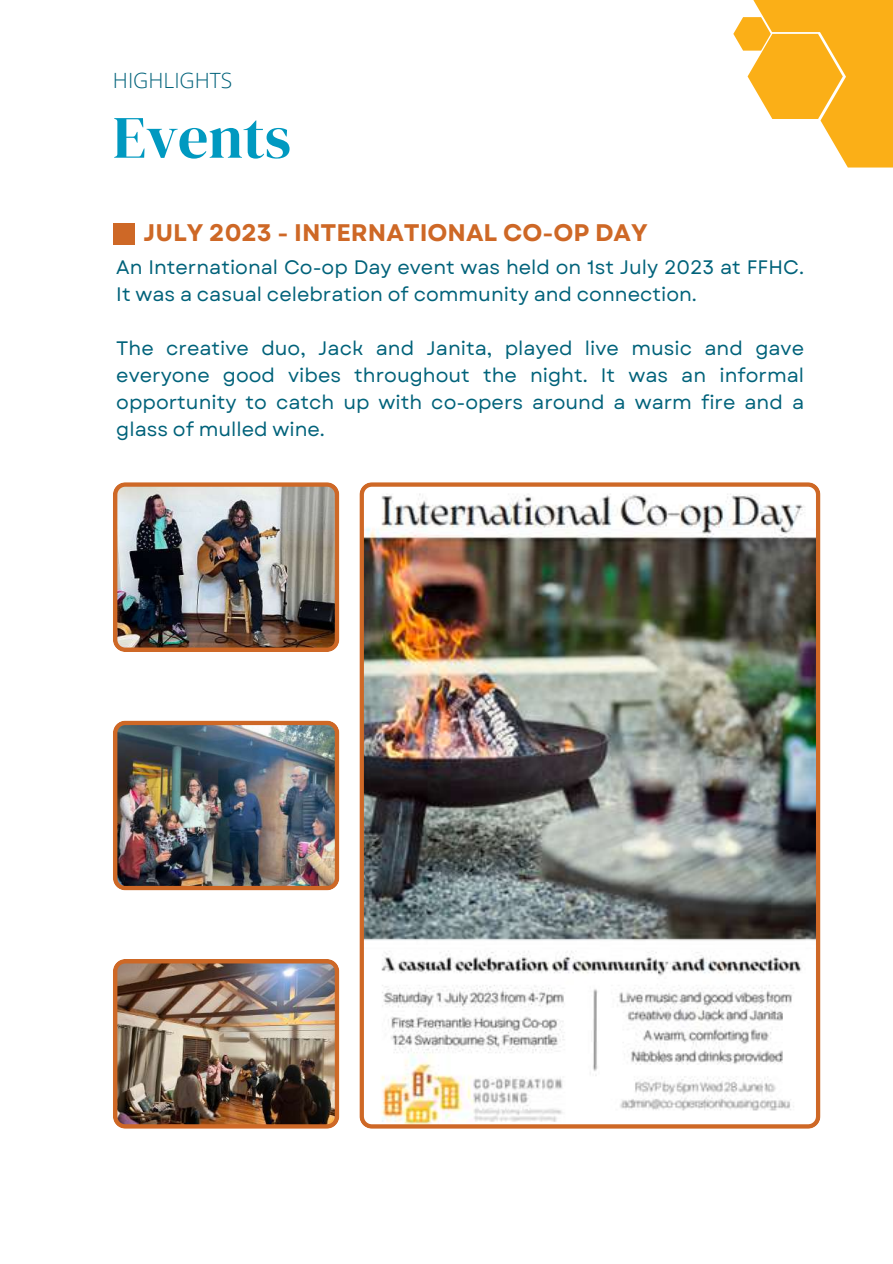
<style>
.page{position:relative;width:893px;height:1264px;background:#fff}
.page>*{position:absolute;margin:0;border:0;box-sizing:border-box;transform-origin:0 0}
.t1{font:60px "DM Serif Display";color:#0099c0}
.t2{font:700 24px "Garet";color:#ce6826}
.t3{font:300 21px "Open Sans";color:#00627a}
.t4{font:19.5px/27px "Garet";color:#00627a}
</style>
<div class="page">
<div style="left:113px;top:223px;width:21px;height:21px;background:#ce6826"></div>
<div style="left:801px;top:0;width:91px;height:113px;background:#fbaf17"></div>
<svg style="left:733px;top:17px;width:159px;height:150px"></svg>
<div style="left:744px;top:0;width:114px;height:32px;background:#fbaf17"></div>
<img style="left:359px;top:482px;width:461px;height:646px">
<img style="left:113px;top:482px;width:226px;height:170px">
<img style="left:113px;top:720px;width:226px;height:170px">
<img style="left:113px;top:959px;width:226px;height:169px">
<p class="t3" style="left:113px;top:65px;width:121px">HIGHLIGHTS</p>
<h1 class="t1" style="left:113px;top:95px;width:180px">Events</h1>
<p class="t2" style="left:143px;top:215px;width:506px">JULY 2023 - INTERNATIONAL CO-OP DAY</p>
<p class="t4" style="left:116px;top:253px;width:689px">An International Co-op Day event was held on 1st July 2023 at FFHC.<br>It was a casual celebration of community and connection.</p>
<p class="t4" style="left:116px;top:334px;width:689px;text-align:justify">The creative duo, Jack and Janita, played live music and gave everyone good vibes throughout the night. It was an informal opportunity to catch up with co-opers around a warm fire and a glass of mulled wine.</p>
</div>
